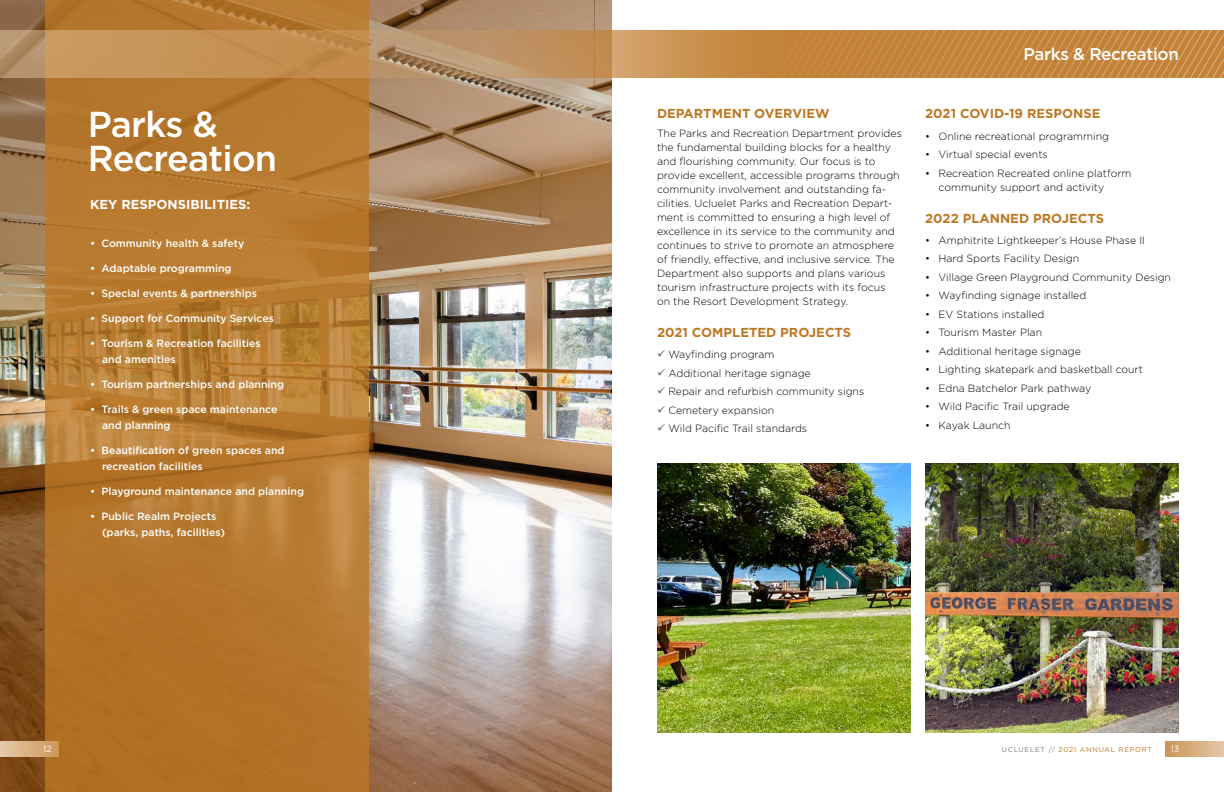
<style>
.page{position:relative;width:1224px;height:792px;background:#fff}
.page>*{position:absolute;margin:0;border:0;box-sizing:border-box;transform-origin:0 0}
.t1{font:500 36px/33.9px "Gotham";letter-spacing:-.02em;color:#fff}
.t2{font:500 17px "Gotham";letter-spacing:-.02em;color:#fff}
.t3{font:700 13px "Gotham";color:#bd7824}
.t4{font:700 13px "Gotham";color:#fff}
.t5{font:300 10.5px/14px "Gotham";color:#000}
.t6{font:500 10.5px/16px "Gotham";color:#fff}
.t7{font:9px "Gotham";color:#fff}
.t8{font:7px "Gotham";letter-spacing:.1em;color:#bd7824}
.s1{color:#58595b}
.s2{color:#808285}
</style>
<div class="page">
<svg style="left:1165px;top:741px;width:59px;height:16px"></svg>
<img style="left:0;top:0;width:612px;height:792px">
<svg style="left:45px;top:0;width:324px;height:792px;background:#b5782e"></svg>
<svg style="left:0;top:30px;width:663px;height:48px;background:#c0925e"></svg>
<svg style="left:663px;top:30px;width:561px;height:48px;background:#c58740"></svg>
<img style="left:657px;top:464px;width:254px;height:269px">
<img style="left:925px;top:464px;width:254px;height:269px">
<svg style="left:0;top:741px;width:59px;height:16px"></svg>
<h1 class="t1" style="left:88px;top:107px;width:191px">Parks &amp;<br>Recreation</h1>
<p class="t4" style="left:90px;top:196px;width:162px">KEY RESPONSIBILITIES:</p>
<p class="t6" style="left:90px;top:236px;width:156px">• Community health &amp; safety</p>
<p class="t6" style="left:90px;top:261px;width:143px">• Adaptable programming</p>
<p class="t6" style="left:90px;top:286px;width:169px">• Special events &amp; partnerships</p>
<p class="t6" style="left:90px;top:311px;width:186px">• Support for Community Services</p>
<p class="t6" style="left:102px;top:336px;width:160px;text-indent:-12px">• Tourism &amp; Recreation facilities and amenities</p>
<p class="t6" style="left:90px;top:377px;width:196px">• Tourism partnerships and planning</p>
<p class="t6" style="left:102px;top:402px;width:177px;text-indent:-12px">• Trails &amp; green space maintenance and planning</p>
<p class="t6" style="left:102px;top:443px;width:184px;text-indent:-12px">• Beautification of green spaces and recreation facilities</p>
<p class="t6" style="left:90px;top:484px;width:216px">• Playground maintenance and planning</p>
<p class="t6" style="left:102px;top:509px;width:125px;text-indent:-12px">• Public Realm Projects (parks, paths, facilities)</p>
<p class="t3" style="left:657px;top:105px;width:174px">DEPARTMENT OVERVIEW</p>
<p class="t5" style="left:657px;top:126px;width:246px">The Parks and Recreation Department provides the fundamental building blocks for a healthy and flourishing community. Our focus is to provide excellent, accessible programs through community involvement and outstanding fa&shy;cilities. Ucluelet Parks and Recreation Depart&shy;ment is committed to ensuring a high level of excellence in its service to the community and continues to strive to promote an atmosphere of friendly, effective, and inclusive service. The Department also supports and plans various tourism infrastructure projects with its focus<br>on the Resort Development Strategy.</p>
<p class="t3" style="left:657px;top:324px;width:196px">2021 COMPLETED PROJECTS</p>
<p class="t5" style="left:657px;top:347px;width:119px"><span class="s1">✓</span> Wayfinding program</p>
<p class="t5" style="left:657px;top:366px;width:155px"><span class="s1">✓</span> Additional heritage signage</p>
<p class="t5" style="left:657px;top:384px;width:209px"><span class="s1">✓</span> Repair and refurbish community signs</p>
<p class="t5" style="left:657px;top:403px;width:119px"><span class="s1">✓</span> Cemetery expansion</p>
<p class="t5" style="left:657px;top:421px;width:152px"><span class="s1">✓</span> Wild Pacific Trail standards</p>
<h2 class="t2" style="left:1024px;top:42px;width:157px">Parks &amp; Recreation</h2>
<p class="t3" style="left:925px;top:105px;width:177px">2021 COVID-19 RESPONSE</p>
<p class="t5" style="left:925px;top:129px;width:185px">• Online recreational programming</p>
<p class="t5" style="left:925px;top:147px;width:124px">• Virtual special events</p>
<p class="t5" style="left:939px;top:166px;width:195px;text-indent:-13px">• Recreation Recreated online platform community support and activity</p>
<p class="t3" style="left:925px;top:209px;width:180px">2022 PLANNED PROJECTS</p>
<p class="t5" style="left:925px;top:233px;width:221px">• Amphitrite Lightkeeper’s House Phase II</p>
<p class="t5" style="left:925px;top:251px;width:156px">• Hard Sports Facility Design</p>
<p class="t5" style="left:925px;top:270px;width:247px">• Village Green Playground Community Design</p>
<p class="t5" style="left:925px;top:288px;width:163px">• Wayfinding signage installed</p>
<p class="t5" style="left:925px;top:307px;width:121px">• EV Stations installed</p>
<p class="t5" style="left:925px;top:325px;width:118px">• Tourism Master Plan</p>
<p class="t5" style="left:925px;top:344px;width:157px">• Additional heritage signage</p>
<p class="t5" style="left:925px;top:362px;width:219px">• Lighting skatepark and basketball court</p>
<p class="t5" style="left:925px;top:381px;width:168px">• Edna Batchelor Park pathway</p>
<p class="t5" style="left:925px;top:399px;width:146px">• Wild Pacific Trail upgrade</p>
<p class="t5" style="left:925px;top:418px;width:87px">• Kayak Launch</p>
<p class="t7" style="left:43px;top:744px;width:10px">12</p>
<p class="t8" style="left:1002px;top:745px;width:152px"><span class="s2">UCLUELET //</span> 2021 ANNUAL REPORT</p>
<p class="t7" style="left:1171px;top:744px;width:10px">13</p>
</div>
